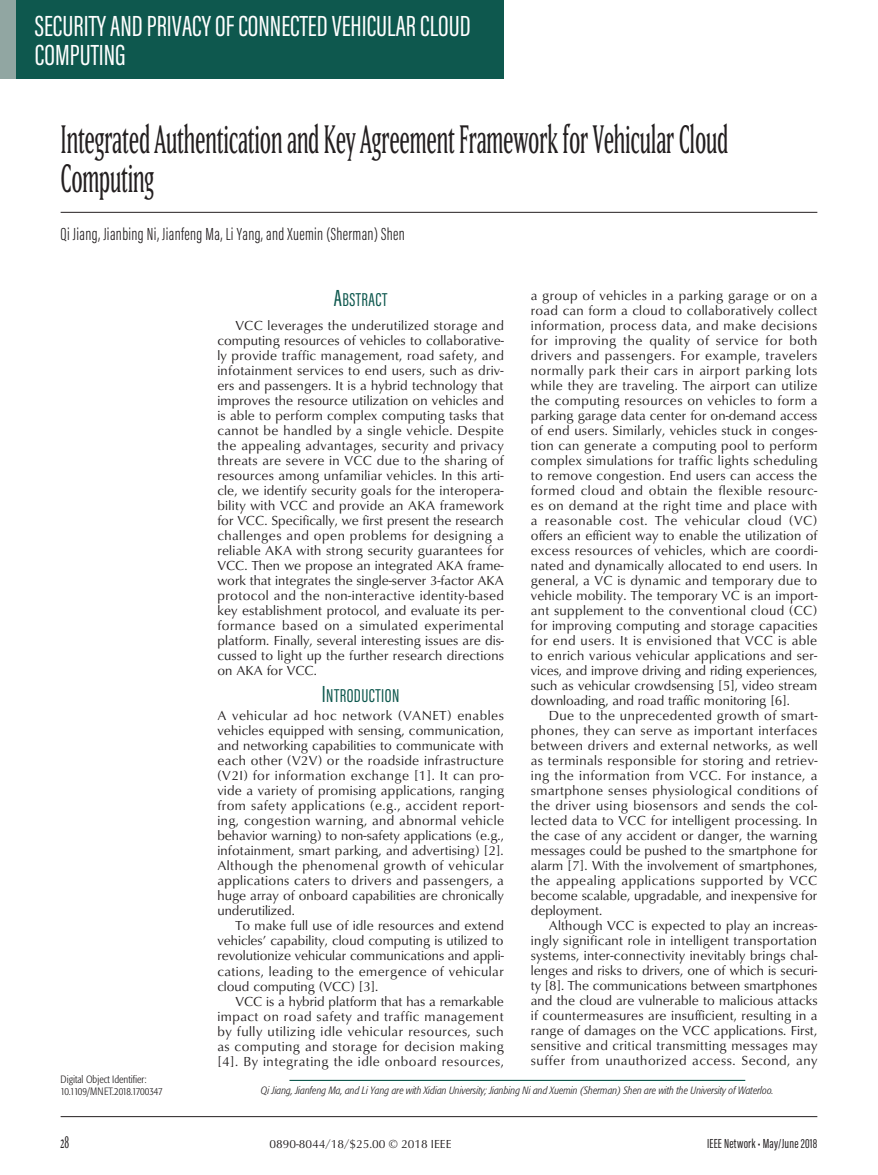
<style>
.page{position:relative;width:878px;height:1175px;background:#fff}
.page>*{position:absolute;margin:0;border:0;box-sizing:border-box;transform-origin:0 0}
.t1{font:condensed 39px/39px "Matrix II Ext OT";letter-spacing:-.005em;color:#231f20}
.t2{font:30px/28.5px "Acumin Pro Extra Cond";color:#fff}
.t3{font:19.2px "Acumin Pro Extra Cond Regular SC800";letter-spacing:.025em;color:#0e584e}
.t4{font:300 18px "Acumin Pro Extra Cond";letter-spacing:.02em;color:#231f20}
.t5{font:16.5px "Matrix II Ext OT Narrow SC800";color:#231f20}
.t6{font:13.5px/15px "Classico URW";letter-spacing:.01em;color:#231f20;text-align:justify}
.t7{font:13.5px "Acumin Pro Extra Cond";letter-spacing:.015em;color:#231f20}
.t8{font:12px "Classico URW Reg SC800";color:#231f20}
.t9{font:italic 300 condensed 10.5px "Formata";color:#231f20}
.t10{font:300 condensed 10.5px/12px "Formata";color:#231f20}
.s1{font-size:24px}
</style>
<div class="page">
<hr style="left:61px;top:1115px;width:756px;height:1px;background:#231f20">
<div style="left:0;top:0;width:503px;height:79px;background:#0e584e"></div>
<div style="left:0;top:0;width:16px;height:79px;background:#91a6a2"></div>
<hr style="left:61px;top:212px;width:756px;height:1px;background:#231f20">
<hr style="left:289px;top:1079px;width:456px;height:1px;background:#0e584e">
<h2 class="t2" style="left:35px;top:12px;width:437px">SECURITY AND PRIVACY OF CONNECTED VEHICULAR CLOUD<br>COMPUTING</h2>
<h1 class="t1" style="left:61px;top:119px;width:669px">Integrated Authentication and Key Agreement Framework for Vehicular Cloud<br>Computing</h1>
<h3 class="t4" style="left:61px;top:223px;width:345px">Qi Jiang, Jianbing Ni, Jianfeng Ma, Li Yang, and Xuemin (Sherman) Shen</h3>
<h3 class="t3" style="left:333px;top:288px;width:55px"><span class="s1">A</span>BSTRACT</h3>
<p class="t6" style="left:217px;top:317px;width:288px;text-indent:18px">VCC leverages the underutilized storage and computing resources of vehicles to collaborative&shy;ly provide traffic management, road safety, and infotainment services to end users, such as driv&shy;ers and passengers. It is a hybrid technology that improves the resource utilization on vehicles and is able to perform complex computing tasks that cannot be handled by a single vehicle. Despite the appealing advantages, security and privacy threats are severe in VCC due to the sharing of resources among unfamiliar vehicles. In this arti&shy;cle, we identify security goals for the interopera&shy;bility with VCC and provide an AKA framework for VCC. Specifically, we first present the research challenges and open problems for designing a reliable AKA with strong security guarantees for VCC. Then we propose an integrated AKA frame&shy;work that integrates the single-server 3-factor AKA protocol and the non-interactive identity-based key establishment protocol, and evaluate its per&shy;formance based on a simulated experimental platform. Finally, several interesting issues are dis&shy;cussed to light up the further research directions on AKA for VCC.</p>
<h3 class="t3" style="left:321px;top:684px;width:79px"><span class="s1">I</span>NTRODUCTION</h3>
<p class="t6" style="left:217px;top:707px;width:288px">A vehicular ad hoc network (VANET) enables vehicles equipped with sensing, communication, and networking capabilities to communicate with each other (V2V) or the roadside infrastructure (V2I) for information exchange [1]. It can pro&shy;vide a variety of promising applications, ranging from safety applications (e.g., accident report&shy;ing, congestion warning, and abnormal vehicle behavior warning) to non-safety applications (e.g., infotainment, smart parking, and advertising) [2].<br>Although the phenomenal growth of vehicular applications caters to drivers and passengers, a huge array of onboard capabilities are chronically underutilized.</p>
<p class="t6" style="left:217px;top:917px;width:288px;text-indent:18px">To make full use of idle resources and extend vehicles’ capability, cloud computing is utilized to revolutionize vehicular communications and appli&shy;cations, leading to the emergence of vehicular cloud computing (VCC) [3].</p>
<p class="t6" style="left:217px;top:992px;width:288px;text-indent:18px">VCC is a hybrid platform that has a remarkable impact on road safety and traffic management by fully utilizing idle vehicular resources, such as computing and storage for decision making [4]. By integrating the idle onboard resources,</p>
<p class="t6" style="left:530px;top:287px;width:288px">a group of vehicles in a parking garage or on a road can form a cloud to collaboratively collect information, process data, and make decisions for improving the quality of service for both drivers and passengers. For example, travelers normally park their cars in airport parking lots while they are traveling. The airport can utilize the computing resources on vehicles to form a parking garage data center for on-demand access of end users. Similarly, vehicles stuck in conges&shy;tion can generate a computing pool to perform complex simulations for traffic lights scheduling to remove congestion. End users can access the formed cloud and obtain the flexible resourc&shy;es on demand at the right time and place with a reasonable cost. The vehicular cloud (VC) offers an efficient way to enable the utilization of excess resources of vehicles, which are coordi&shy;nated and dynamically allocated to end users. In general, a VC is dynamic and temporary due to vehicle mobility. The temporary VC is an import&shy;ant supplement to the conventional cloud (CC) for improving computing and storage capacities for end users. It is envisioned that VCC is able to enrich various vehicular applications and ser&shy;vices, and improve driving and riding experiences, such as vehicular crowdsensing [5], video stream downloading, and road traffic monitoring [6].</p>
<p class="t6" style="left:530px;top:707px;width:288px;text-indent:18px">Due to the unprecedented growth of smart&shy;phones, they can serve as important interfaces between drivers and external networks, as well as terminals responsible for storing and retriev&shy;ing the information from VCC. For instance, a smartphone senses physiological conditions of the driver using biosensors and sends the col&shy;lected data to VCC for intelligent processing. In the case of any accident or danger, the warning messages could be pushed to the smartphone for alarm [7]. With the involvement of smartphones, the appealing applications supported by VCC become scalable, upgradable, and inexpensive for deployment.</p>
<p class="t6" style="left:530px;top:917px;width:288px;text-indent:18px">Although VCC is expected to play an increas&shy;ingly significant role in intelligent transportation systems, inter-connectivity inevitably brings chal&shy;lenges and risks to drivers, one of which is securi&shy;ty [8]. The communications between smartphones and the cloud are vulnerable to malicious attacks if countermeasures are insufficient, resulting in a range of damages on the VCC applications. First, sensitive and critical transmitting messages may suffer from unauthorized access. Second, any</p>
<p class="t10" style="left:61px;top:1073px;width:103px">Digital Object Identifier:<br>10.1109/MNET.2018.1700347</p>
<p class="t9" style="left:261px;top:1084px;width:514px">Qi Jiang, Jianfeng Ma, and Li Yang are with Xidian University; Jianbing Ni and Xuemin (Sherman) Shen are with the University of Waterloo.</p>
<p class="t5" style="left:61px;top:1131px;width:10px">28</p>
<p class="t8" style="left:269px;top:1135px;width:183px">0890-8044/18/$25.00 © 2018 IEEE</p>
<p class="t7" style="left:706px;top:1134px;width:112px">IEEE Network • May/June 2018</p>
</div>
